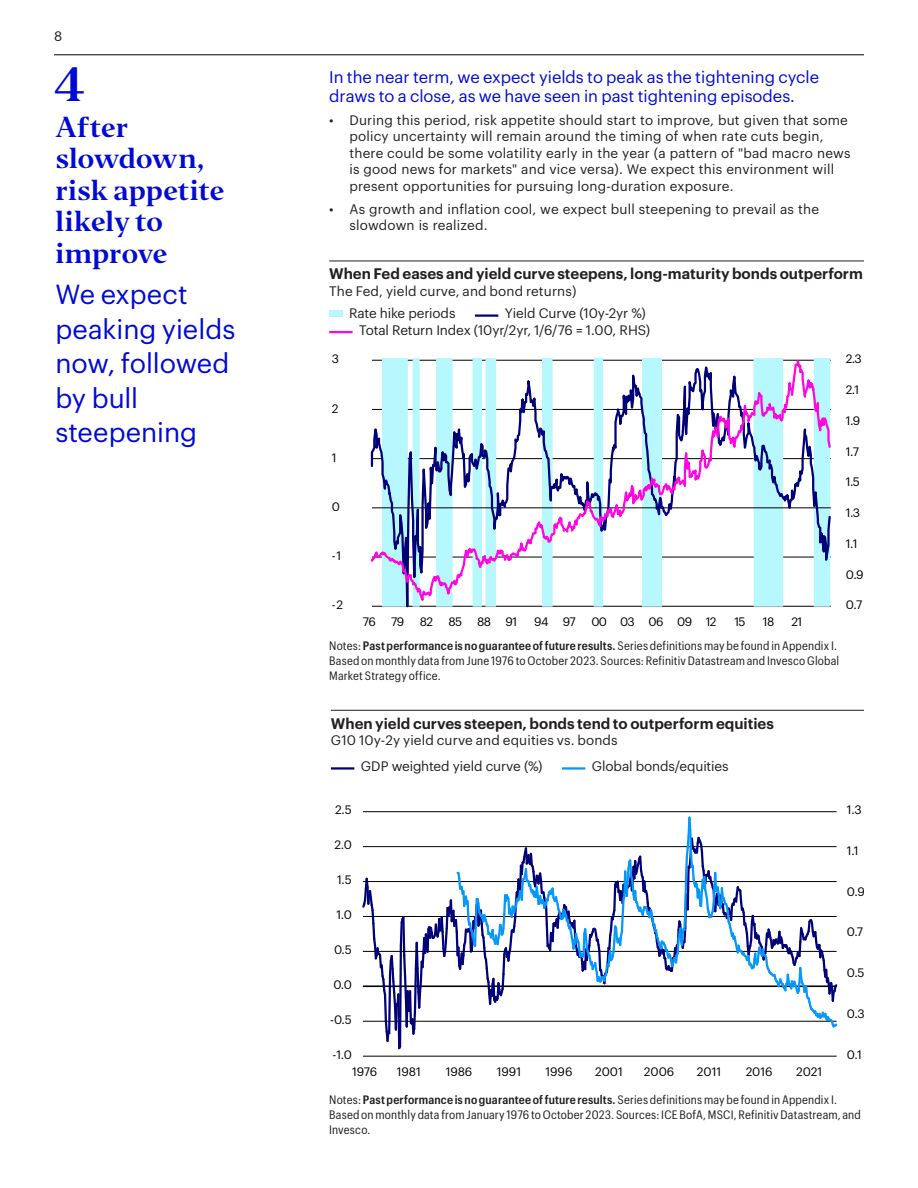
<style>
.page{position:relative;width:918px;height:1188px;background:#fff}
.page>*{position:absolute;margin:0;border:0;box-sizing:border-box;transform-origin:0 0}
.Page_title_Blue{font:45px "Invesco Editor";color:#000ad2}
.INV_US_-_page_title_18{font:27px/34.5px "Graphik";color:#000ad2}
.Page_title_Blue-2{font:27px/31.5px "Invesco Editor";letter-spacing:-.01em;color:#000ad2}
.OL_Body_9_11{font:16.5px/19.5px "Graphik";color:#000ad2}
.OL_Sub_Head_10_12_RA{font:600 15px "Graphik";color:#231f20}
.INV_US_-_Chart_header_9_11pt_w_rule_copy{font:13.5px/16.5px "Graphik";letter-spacing:.015em;color:#231f20}
.INV_US_-_Chart_header_9_11pt_w_rule_copy-2{font:13.5px/16.5px "Graphik";letter-spacing:-.01em;color:#231f20}
.OL_Sub_Head_10_12_RA-2{font:13.5px "Graphik";letter-spacing:.01em;color:#231f20}
.INV_US_-_Chart_header_9_11pt_w_rule_copy-3{font:13.5px "Graphik";letter-spacing:-.015em;color:#231f20}
.disclosure_8-10{font:12px/15px "Graphik Compact";letter-spacing:.015em;color:#231f20}
.t1{font:12px "Graphik";letter-spacing:-.01em;color:#000}
.s1{font-weight:600}
</style>
<div class="page">
<hr style="left:54px;top:54px;width:810px;height:1px;background:#231f20">
<svg style="left:370px;top:314px;width:461px;height:294px"></svg>
<hr style="left:329px;top:261px;width:535px;height:1px;background:#231f20">
<div style="left:329px;top:310px;width:14px;height:7px;background:#b7f8ff"></div>
<hr style="left:475px;top:314px;width:23px;height:3px;background:#000078">
<hr style="left:329px;top:331px;width:24px;height:2px;background:#ff05e2">
<hr style="left:363px;top:1056px;width:474px;height:1px;background:#000">
<hr style="left:363px;top:811px;width:474px;height:1px;background:#000">
<svg style="left:362px;top:816px;width:476px;height:234px"></svg>
<hr style="left:331px;top:710px;width:533px;height:1px;background:#231f20">
<hr style="left:331px;top:767px;width:23px;height:3px;background:#000078">
<hr style="left:562px;top:767px;width:23px;height:3px;background:#0598fa">
<p class="INV_US_-_Chart_header_9_11pt_w_rule_copy" style="left:54px;top:26px;width:10px">8</p>
<h2 class="Page_title_Blue" style="left:54px;top:56px;width:32px">4</h2>
<p class="OL_Body_9_11" style="left:329px;top:65px;width:491px">In the near term, we expect yields to peak as the tightening cycle draws to a close, as we have seen in past tightening episodes.</p>
<p class="INV_US_-_Chart_header_9_11pt_w_rule_copy" style="left:349px;top:110px;width:503px;text-indent:-20px">• During this period, risk appetite should start to improve, but given that some policy uncertainty will remain around the timing of when rate cuts begin, there could be some volatility early in the year (a pattern of "bad macro news is good news for markets" and vice versa). We expect this environment will present opportunities for pursuing long-duration exposure.</p>
<p class="INV_US_-_Chart_header_9_11pt_w_rule_copy" style="left:349px;top:199px;width:471px;text-indent:-20px">• As growth and inflation cool, we expect bull steepening to prevail as the slowdown is realized.</p>
<h2 class="Page_title_Blue-2" style="left:55px;top:111px;width:171px">After slowdown, risk appetite likely to improve</h2>
<h2 class="INV_US_-_page_title_18" style="left:55px;top:275px;width:181px">We expect peaking yields now, followed by bull steepening</h2>
<h3 class="OL_Sub_Head_10_12_RA" style="left:329px;top:262px;width:535px">When Fed eases and yield curve steepens, long-maturity bonds outperform</h3>
<h3 class="OL_Sub_Head_10_12_RA-2" style="left:329px;top:281px;width:249px">The Fed, yield curve, and bond returns)</h3>
<h2 class="INV_US_-_Chart_header_9_11pt_w_rule_copy-2" style="left:359px;top:304px;width:293px;text-indent:146px">Yield Curve (10y-2yr %)<br>Total Return Index (10yr/2yr, 1/6/76 = 1.00, RHS)</h2>
<h2 class="INV_US_-_Chart_header_9_11pt_w_rule_copy-3" style="left:349px;top:303px;width:108px">Rate hike periods</h2>
<p class="t1" style="left:332px;top:350px;width:9px">3</p>
<p class="t1" style="left:846px;top:350px;width:17px">2.3</p>
<p class="t1" style="left:846px;top:381px;width:15px">2.1</p>
<p class="t1" style="left:332px;top:399px;width:8px">2</p>
<p class="t1" style="left:846px;top:412px;width:16px">1.9</p>
<p class="t1" style="left:846px;top:443px;width:15px">1.7</p>
<p class="t1" style="left:332px;top:448px;width:6px">1</p>
<p class="t1" style="left:332px;top:498px;width:10px">0</p>
<p class="t1" style="left:846px;top:473px;width:15px">1.5</p>
<p class="t1" style="left:846px;top:504px;width:16px">1.3</p>
<p class="t1" style="left:332px;top:547px;width:11px">-1</p>
<p class="t1" style="left:846px;top:535px;width:13px">1.1</p>
<p class="t1" style="left:846px;top:566px;width:19px">0.9</p>
<p class="t1" style="left:332px;top:596px;width:13px">-2</p>
<p class="t1" style="left:363px;top:613px;width:15px">76</p>
<p class="t1" style="left:391px;top:613px;width:15px">79</p>
<p class="t1" style="left:420px;top:613px;width:15px">82</p>
<p class="t1" style="left:448px;top:613px;width:70px">85 88 91</p>
<p class="t1" style="left:534px;top:613px;width:43px">94 97</p>
<p class="t1" style="left:591px;top:613px;width:127px">00 03 06 09 12</p>
<p class="t1" style="left:734px;top:613px;width:13px">15</p>
<p class="t1" style="left:763px;top:613px;width:13px">18</p>
<p class="t1" style="left:792px;top:613px;width:12px">21</p>
<p class="disclosure_8-10" style="left:329px;top:638px;width:511px">Notes: <span class="s1">Past performance is no guarantee of future results.</span> Series definitions may be found in Appendix I.<br>Based on monthly data from June 1976 to October 2023. Sources: Refinitiv Datastream and Invesco Global<br>Market Strategy office.</p>
<p class="t1" style="left:846px;top:596px;width:18px">0.7</p>
<h3 class="OL_Sub_Head_10_12_RA" style="left:331px;top:712px;width:445px">When yield curves steepen, bonds tend to outperform equities</h3>
<h3 class="OL_Sub_Head_10_12_RA-2" style="left:331px;top:730px;width:288px">G10 10y-2y yield curve and equities vs. bonds</h3>
<h2 class="INV_US_-_Chart_header_9_11pt_w_rule_copy-2" style="left:361px;top:757px;width:183px">GDP weighted yield curve (%)</h2>
<h2 class="INV_US_-_Chart_header_9_11pt_w_rule_copy-2" style="left:592px;top:757px;width:138px">Global bonds/equities</h2>
<p class="t1" style="left:335px;top:801px;width:18px">2.5</p>
<p class="t1" style="left:334px;top:836px;width:19px">2.0</p>
<p class="t1" style="left:337px;top:871px;width:16px">1.5</p>
<p class="t1" style="left:336px;top:906px;width:17px">1.0</p>
<p class="t1" style="left:334px;top:941px;width:19px">0.5</p>
<p class="t1" style="left:333px;top:975px;width:20px">0.0</p>
<p class="t1" style="left:330px;top:1010px;width:23px">-0.5</p>
<p class="t1" style="left:333px;top:1045px;width:21px">-1.0</p>
<p class="t1" style="left:352px;top:1062px;width:27px">1976</p>
<p class="t1" style="left:397px;top:1062px;width:26px">1981</p>
<p class="t1" style="left:446px;top:1062px;width:28px">1986</p>
<p class="t1" style="left:497px;top:1062px;width:26px">1991</p>
<p class="t1" style="left:546px;top:1062px;width:28px">1996</p>
<p class="t1" style="left:595px;top:1062px;width:29px">2001</p>
<p class="t1" style="left:644px;top:1062px;width:32px">2006</p>
<p class="t1" style="left:697px;top:1062px;width:26px">2011</p>
<p class="t1" style="left:746px;top:1062px;width:28px">2016</p>
<p class="t1" style="left:796px;top:1062px;width:28px">2021</p>
<p class="t1" style="left:847px;top:801px;width:16px">1.3</p>
<p class="t1" style="left:847px;top:842px;width:13px">1.1</p>
<p class="t1" style="left:847px;top:882px;width:20px">0.9</p>
<p class="t1" style="left:847px;top:923px;width:18px">0.7</p>
<p class="t1" style="left:847px;top:964px;width:19px">0.5</p>
<p class="t1" style="left:847px;top:1005px;width:19px">0.3</p>
<p class="t1" style="left:847px;top:1045px;width:16px">0.1</p>
<p class="disclosure_8-10" style="left:329px;top:1091px;width:533px">Notes: <span class="s1">Past performance is no guarantee of future results.</span> Series definitions may be found in Appendix I.<br>Based on monthly data from January 1976 to October 2023. Sources: ICE BofA, MSCI, Refinitiv Datastream, and<br>Invesco.</p>
</div>
